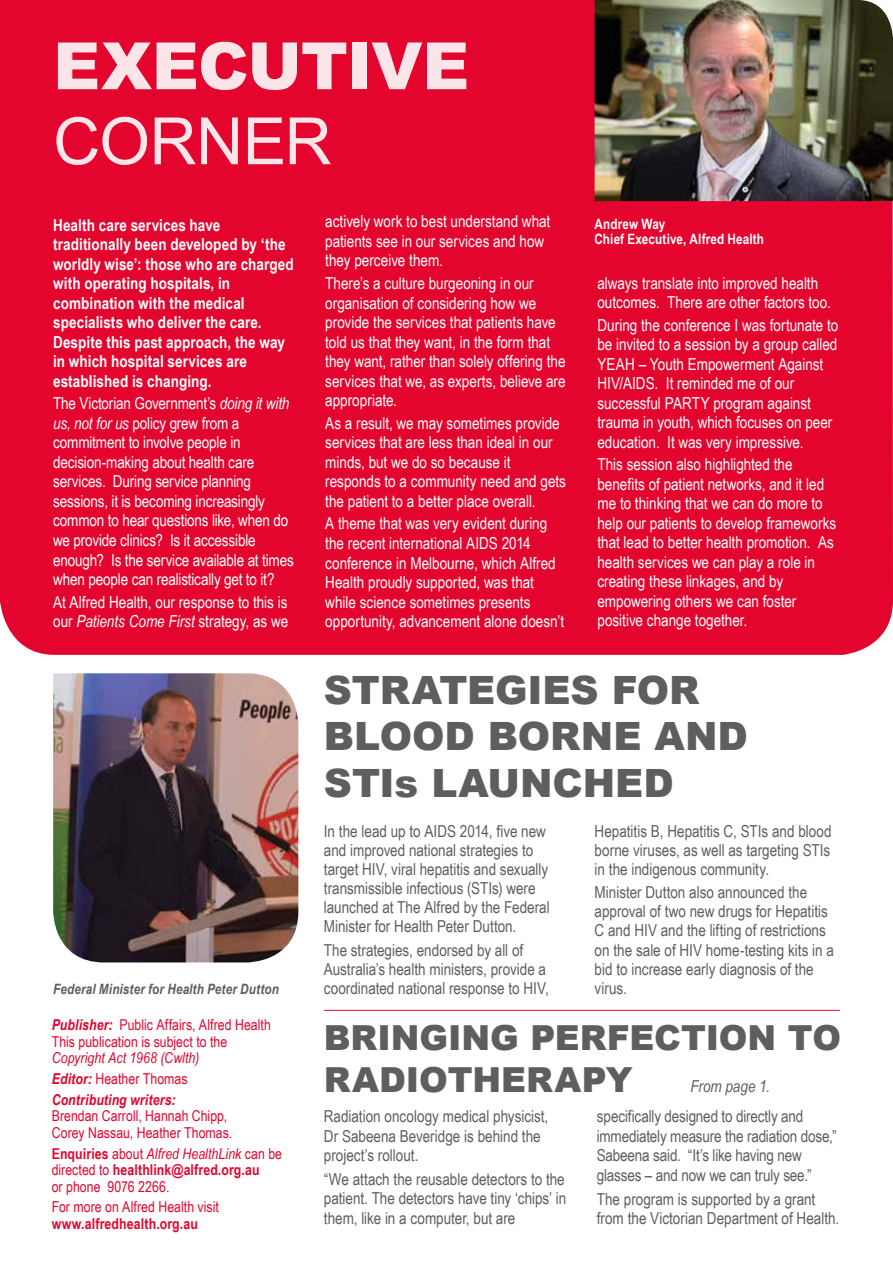
<style>
.page{position:relative;width:893px;height:1263px;background:#fff}
.page>*{position:absolute;margin:0;border:0;box-sizing:border-box;transform-origin:0 0}
.t1{font:900 65.25px "Arial";letter-spacing:-.01em;color:#fff}
.t2{font:65.25px "Arial";letter-spacing:-.01em;color:#fff}
.t3{font:900 39px/46.5px "Arial";color:#605e5c}
.t4{font:900 34.5px/42px "Arial";color:#605e5c}
.t5{font:16.5px/19.5px "Arial Narrow";color:#fff}
.t6{font:16.5px/19px "Arial Narrow";color:#605e5c}
.t7{font:700 16.5px/19.5px "Arial Narrow";letter-spacing:.005em;color:#fff}
.t8{font:italic 16.5px "Arial Narrow";color:#605e5c}
.t9{font:15px/16.5px "Arial Narrow";letter-spacing:.005em;color:#e4052e}
.t10{font:italic 700 15px/20.7px "Arial Narrow";letter-spacing:.01em;color:#e4052e}
.t11{font:700 15px "Arial Narrow";letter-spacing:.01em;color:#e4052e}
.t12{font:700 14.25px/15.8px "Arial Narrow";letter-spacing:.01em;color:#fff}
.t13{font:italic 700 14.25px "Arial Narrow";letter-spacing:.01em;color:#605e5c}
.s1{font-style:italic}
.s2{font-weight:700;font-style:italic}
.s3{font-weight:400}
.s4{font-weight:400;font-style:normal}
.s5{font-weight:700}
</style>
<div class="page">
<div style="left:0;top:0;width:893px;height:655px;background:#e4052e"></div>
<img style="left:595px;top:0;width:298px;height:201px">
<img style="left:53px;top:673px;width:245px;height:289px">
<hr style="left:324px;top:1010px;width:516px;height:1px;background:#e4052e">
<h1 class="t1" style="left:53px;top:30px;width:418px">EXECUTIVE</h1>
<h1 class="t2" style="left:53px;top:99px;width:280px">CORNER</h1>
<p class="t7" style="left:53px;top:215px;width:242px">Health care services have traditionally been developed by ‘the worldly wise’: those who are charged with operating hospitals, in combination with the medical specialists who deliver the care.<br>Despite this past approach, the way in which hospital services are established is changing.</p>
<p class="t5" style="left:53px;top:394px;width:242px">The Victorian Government’s <span class="s1">doing it with us, not for us</span> policy grew from a commitment to involve people in decision-making about health care services. During service planning sessions, it is becoming increasingly common to hear questions like, when do we provide clinics? Is it accessible enough? Is the service available at times when people can realistically get to it?</p>
<p class="t5" style="left:53px;top:592px;width:237px">At Alfred Health, our response to this is our <span class="s1">Patients Come First</span> strategy, as we</p>
<p class="t5" style="left:325px;top:212px;width:227px">actively work to best understand what patients see in our services and how they perceive them.</p>
<p class="t5" style="left:325px;top:273px;width:242px">There’s a culture burgeoning in our organisation of considering how we provide the services that patients have told us that they want, in the form that they want, rather than solely offering the services that we, as experts, believe are appropriate.</p>
<p class="t5" style="left:325px;top:413px;width:242px">As a result, we may sometimes provide services that are less than ideal in our minds, but we do so because it responds to a community need and gets the patient to a better place overall.</p>
<p class="t5" style="left:325px;top:514px;width:240px">A theme that was very evident during the recent international AIDS 2014 conference in Melbourne, which Alfred Health proudly supported, was that while science sometimes presents opportunity, advancement alone doesn’t</p>
<p class="t12" style="left:595px;top:216px;width:171px">Andrew Way<br>Chief Executive, Alfred Health</p>
<p class="t5" style="left:597px;top:273px;width:235px">always translate into improved health outcomes. There are other factors too.</p>
<p class="t5" style="left:597px;top:315px;width:242px">During the conference I was fortunate to be invited to a session by a group called YEAH – Youth Empowerment Against HIV/AIDS. It reminded me of our successful PARTY program against trauma in youth, which focuses on peer education. It was very impressive.</p>
<p class="t5" style="left:597px;top:455px;width:240px">This session also highlighted the benefits of patient networks, and it led me to thinking that we can do more to help our patients to develop frameworks that lead to better health promotion. As health services we can play a role in creating these linkages, and by empowering others we can foster positive change together.</p>
<p class="t13" style="left:53px;top:980px;width:227px">Federal Minister for Health Peter Dutton</p>
<p class="t9" style="left:52px;top:1017px;width:221px"><span class="s2">Publisher:</span> Public Affairs, Alfred Health<br>This publication is subject to the</p>
<p class="t10" style="left:52px;top:1048px;width:149px"><span class="s3">Copyright Act 1968 (Cwlth)<br></span>Editor: <span class="s4">Heather Thomas<br></span>Contributing writers:</p>
<p class="t9" style="left:52px;top:1108px;width:182px">Brendan Carroll, Hannah Chipp,<br>Corey Nassau, Heather Thomas.</p>
<p class="t9" style="left:52px;top:1145px;width:232px"><span class="s5">Enquiries</span> about <span class="s1">Alfred HealthLink</span> can be directed to <span class="s5">healthlink@alfred.org.au<br></span>or phone 9076 2266.</p>
<p class="t9" style="left:52px;top:1199px;width:169px">For more on Alfred Health visit</p>
<p class="t11" style="left:52px;top:1215px;width:148px">www.alfredhealth.org.au</p>
<h2 class="t3" style="left:324px;top:667px;width:425px">STRATEGIES FOR<br>BLOOD BORNE AND<br>STIS LAUNCHED</h2>
<p class="t6" style="left:324px;top:821px;width:227px">In the lead up to AIDS 2014, five new and improved national strategies to target HIV, viral hepatitis and sexually transmissible infectious (STIs) were launched at The Alfred by the Federal Minister for Health Peter Dutton.</p>
<p class="t6" style="left:324px;top:940px;width:226px">The strategies, endorsed by all of<br>Australia’s health ministers, provide a coordinated national response to HIV,</p>
<p class="t6" style="left:595px;top:821px;width:238px;text-align:justify">Hepatitis B, Hepatitis C, STIs and blood borne viruses, as well as targeting STIs in the indigenous community.</p>
<p class="t6" style="left:595px;top:883px;width:241px">Minister Dutton also announced the approval of two new drugs for Hepatitis C and HIV and the lifting of restrictions on the sale of HIV home-testing kits in a bid to increase early diagnosis of the virus.</p>
<h3 class="t4" style="left:324px;top:1016px;width:519px">BRINGING PERFECTION TO<br>RADIOTHERAPY</h3>
<p class="t8" style="left:690px;top:1076px;width:81px">From page 1.</p>
<p class="t6" style="left:324px;top:1106px;width:226px;line-height:19.5px">Radiation oncology medical physicist,<br>Dr Sabeena Beveridge is behind the project’s rollout.</p>
<p class="t6" style="left:324px;top:1169px;width:244px;line-height:19.5px;text-align:justify">“We attach the reusable detectors to the patient. The detectors have tiny ‘chips’ in them, like in a computer, but are</p>
<p class="t6" style="left:597px;top:1106px;width:241px;line-height:19.5px">specifically designed to directly and immediately measure the radiation dose,” Sabeena said. “It’s like having new glasses – and now we can truly see.”</p>
<p class="t6" style="left:597px;top:1189px;width:244px;line-height:19.5px">The program is supported by a grant from the Victorian Department of Health.</p>
</div>
